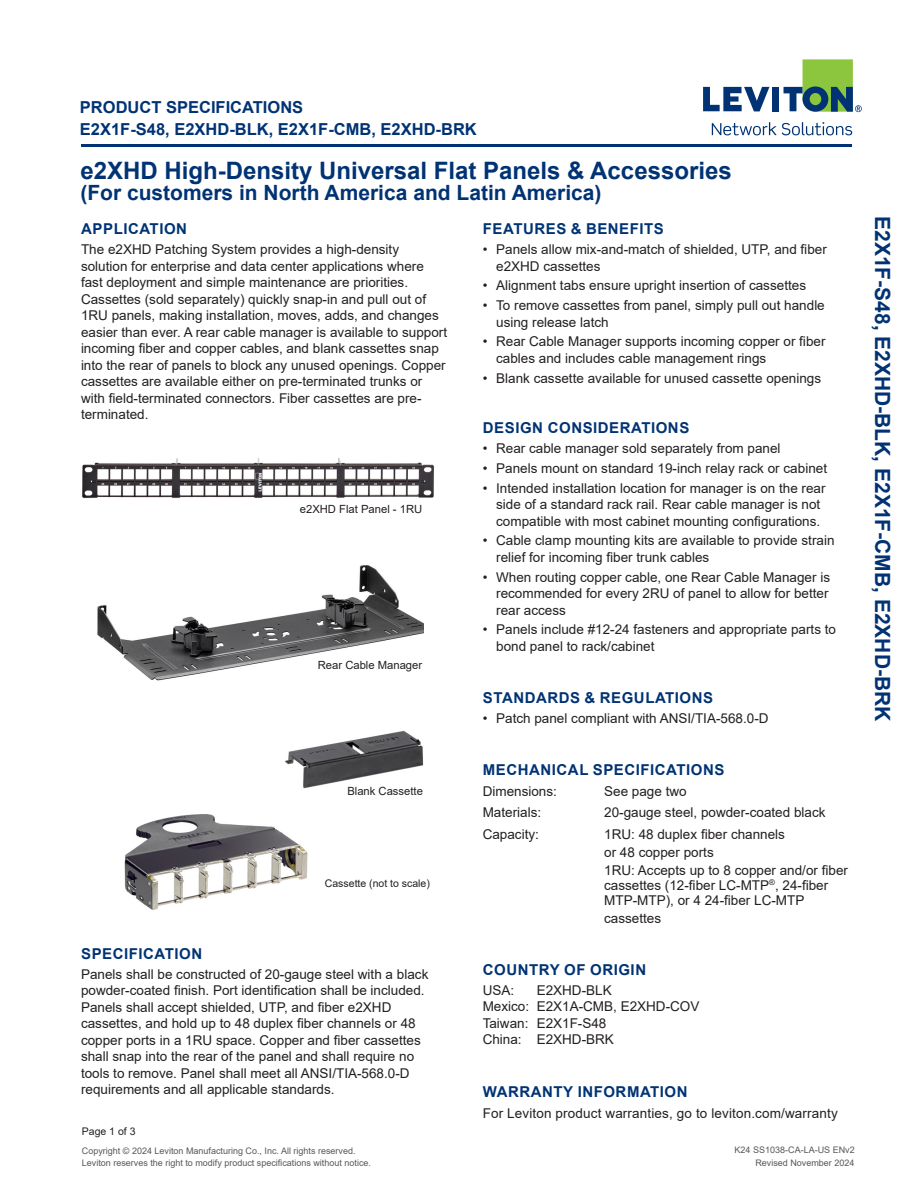
<style>
.page{position:relative;width:918px;height:1188px;background:#fff}
.page>*{position:absolute;margin:0;border:0;box-sizing:border-box;transform-origin:0 0}
.Product_Name_Header{font:700 24px "Arial";color:#013374}
.Product_Name_Header-2{font:700 21px "Arial";color:#013374}
.t1{font:700 16.5px/22.5px "Arial";color:#013374}
.Subheads{font:700 15px "Arial";letter-spacing:.035em;color:#013374}
.Body{font:13.5px/16.5px "Arial";color:#231f20}
.Mechanical_Specs{font:13.5px/15px "Arial";color:#231f20}
.t2{font:11.25px "Arial";color:#231f20}
.t3{font:10.5px "Arial";color:#231f20}
.t4{font:9px/12px "Arial";color:#57585a}
</style>
<div class="page">
<svg style="left:712px;top:122px;width:140px;height:13px"></svg>
<svg style="left:703px;top:87px;width:66px;height:24px"></svg>
<div style="left:772px;top:87px;width:7px;height:24px;background:#013374"></div>
<svg style="left:784px;top:59px;width:78px;height:53px"></svg>
<hr style="left:81px;top:144px;width:771px;height:3px;background:#013374">
<img style="left:82px;top:457px;width:352px;height:41px">
<img style="left:97px;top:565px;width:326px;height:116px">
<img style="left:285px;top:730px;width:139px;height:59px">
<img style="left:124px;top:814px;width:184px;height:96px">
<p class="t1" style="left:80px;top:96px;width:398px">PRODUCT SPECIFICATIONS<br>E2X1F-S48, E2XHD-BLK, E2X1F-CMB, E2XHD-BRK</p>
<p class="Product_Name_Header" style="left:80px;top:154px;width:653px">e2XHD High-Density Universal Flat Panels &amp; Accessories</p>
<p class="Product_Name_Header-2" style="left:80px;top:178px;width:523px">(For customers in North America and Latin America)</p>
<p class="Subheads" style="left:483px;top:219px;width:182px">FEATURES &amp; BENEFITS</p>
<p class="Body" style="left:496px;top:241px;width:332px;text-indent:-14px">• Panels allow mix-and-match of shielded, UTP, and fiber e2XHD cassettes</p>
<p class="Body" style="left:483px;top:277px;width:325px">• Alignment tabs ensure upright insertion of cassettes</p>
<p class="Body" style="left:496px;top:297px;width:330px;text-indent:-14px">• To remove cassettes from panel, simply pull out handle using release latch</p>
<p class="Body" style="left:496px;top:333px;width:331px;text-indent:-14px">• Rear Cable Manager supports incoming copper or fiber cables and includes cable management rings</p>
<p class="Body" style="left:483px;top:370px;width:340px">• Blank cassette available for unused cassette openings</p>
<p class="Subheads" style="left:483px;top:417px;width:208px">DESIGN CONSIDERATIONS</p>
<p class="Body" style="left:483px;top:440px;width:299px">• Rear cable manager sold separately from panel</p>
<p class="Body" style="left:483px;top:460px;width:346px">• Panels mount on standard 19-inch relay rack or cabinet</p>
<p class="Body" style="left:496px;top:479px;width:331px;text-indent:-14px">• Intended installation location for manager is on the rear side of a standard rack rail. Rear cable manager is not compatible with most cabinet mounting configurations.</p>
<p class="Body" style="left:496px;top:532px;width:340px;text-indent:-14px">• Cable clamp mounting kits are available to provide strain relief for incoming fiber trunk cables</p>
<p class="Body" style="left:496px;top:568px;width:335px;text-align:justify;text-indent:-14px">• When routing copper cable, one Rear Cable Manager is recommended for every 2RU of panel to allow for better rear access</p>
<p class="Body" style="left:496px;top:621px;width:341px;text-indent:-14px">• Panels include #12-24 fasteners and appropriate parts to bond panel to rack/cabinet</p>
<p class="Subheads" style="left:483px;top:687px;width:232px">STANDARDS &amp; REGULATIONS</p>
<p class="Body" style="left:483px;top:710px;width:287px">• Patch panel compliant with ANSI/TIA-568.0-D</p>
<p class="Subheads" style="left:483px;top:759px;width:243px">MECHANICAL SPECIFICATIONS</p>
<p class="Mechanical_Specs" style="left:483px;top:784px;width:76px">Dimensions:</p>
<p class="Mechanical_Specs" style="left:604px;top:784px;width:84px">See page two</p>
<p class="Mechanical_Specs" style="left:483px;top:805px;width:60px">Materials:</p>
<p class="Mechanical_Specs" style="left:604px;top:805px;width:223px">20-gauge steel, powder-coated black</p>
<p class="Mechanical_Specs" style="left:483px;top:826px;width:58px">Capacity:</p>
<p class="Mechanical_Specs" style="left:604px;top:825px;width:182px;line-height:18px">1RU: 48 duplex fiber channels or 48 copper ports</p>
<p class="Mechanical_Specs" style="left:604px;top:863px;width:245px">1RU: Accepts up to 8 copper and/or fiber cassettes (12-fiber LC-MTP<sup>®</sup>, 24-fiber<br>MTP-MTP), or 4 24-fiber LC-MTP</p>
<p class="Mechanical_Specs" style="left:604px;top:911px;width:59px">cassettes</p>
<p class="Subheads" style="left:81px;top:219px;width:107px">APPLICATION</p>
<p class="Body" style="left:81px;top:241px;width:368px">The e2XHD Patching System provides a high-density solution for enterprise and data center applications where fast deployment and simple maintenance are priorities.<br>Cassettes (sold separately) quickly snap-in and pull out of 1RU panels, making installation, moves, adds, and changes easier than ever. A rear cable manager is available to support incoming fiber and copper cables, and blank cassettes snap into the rear of panels to block any unused openings. Copper cassettes are available either on pre-terminated trunks or with field-terminated connectors. Fiber cassettes are pre&shy;terminated.</p>
<p class="t2" style="left:300px;top:501px;width:124px">e2XHD Flat Panel - 1RU</p>
<p class="t2" style="left:318px;top:657px;width:106px">Rear Cable Manager</p>
<p class="t2" style="left:347px;top:783px;width:77px">Blank Cassette</p>
<p class="t3" style="left:325px;top:876px;width:107px">Cassette (not to scale)</p>
<p class="Subheads" style="left:81px;top:943px;width:123px">SPECIFICATION</p>
<p class="Body" style="left:81px;top:966px;width:349px">Panels shall be constructed of 20-gauge steel with a black powder-coated finish. Port identification shall be included.<br>Panels shall accept shielded, UTP, and fiber e2XHD cassettes, and hold up to 48 duplex fiber channels or 48 copper ports in a 1RU space. Copper and fiber cassettes shall snap into the rear of the panel and shall require no tools to remove. Panel shall meet all ANSI/TIA-568.0-D requirements and all applicable standards.</p>
<p class="t3" style="left:82px;top:1124px;width:55px">Page 1 of 3</p>
<p class="Subheads" style="left:483px;top:959px;width:165px">COUNTRY OF ORIGIN</p>
<p class="Body" style="left:483px;top:982px;width:33px">USA:</p>
<p class="Body" style="left:483px;top:982px;width:218px;text-indent:54px">E2XHD-BLK<br>Mexico: E2X1A-CMB, E2XHD-COV<br>Taiwan: E2X1F-S48<br>China: E2XHD-BRK</p>
<p class="Subheads" style="left:483px;top:1081px;width:206px">WARRANTY INFORMATION</p>
<p class="Body" style="left:483px;top:1105px;width:357px">For Leviton product warranties, go to leviton.com/warranty</p>
<p class="t4" style="left:735px;top:1144px;width:122px">K24 SS1038-CA-LA-US ENv2</p>
<p class="t4" style="left:82px;top:1145px;width:291px">Copyright © 2024 Leviton Manufacturing Co., Inc. All rights reserved.<br>Leviton reserves the right to modify product specifications without notice.</p>
<p class="t4" style="left:755px;top:1157px;width:101px">Revised November 2024</p>
<h2 class="Product_Name_Header-2" style="left:898px;top:216px;width:507px;rotate:90deg">E2X1F-S48, E2XHD-BLK, E2X1F-CMB, E2XHD-BRK</h2>
</div>
